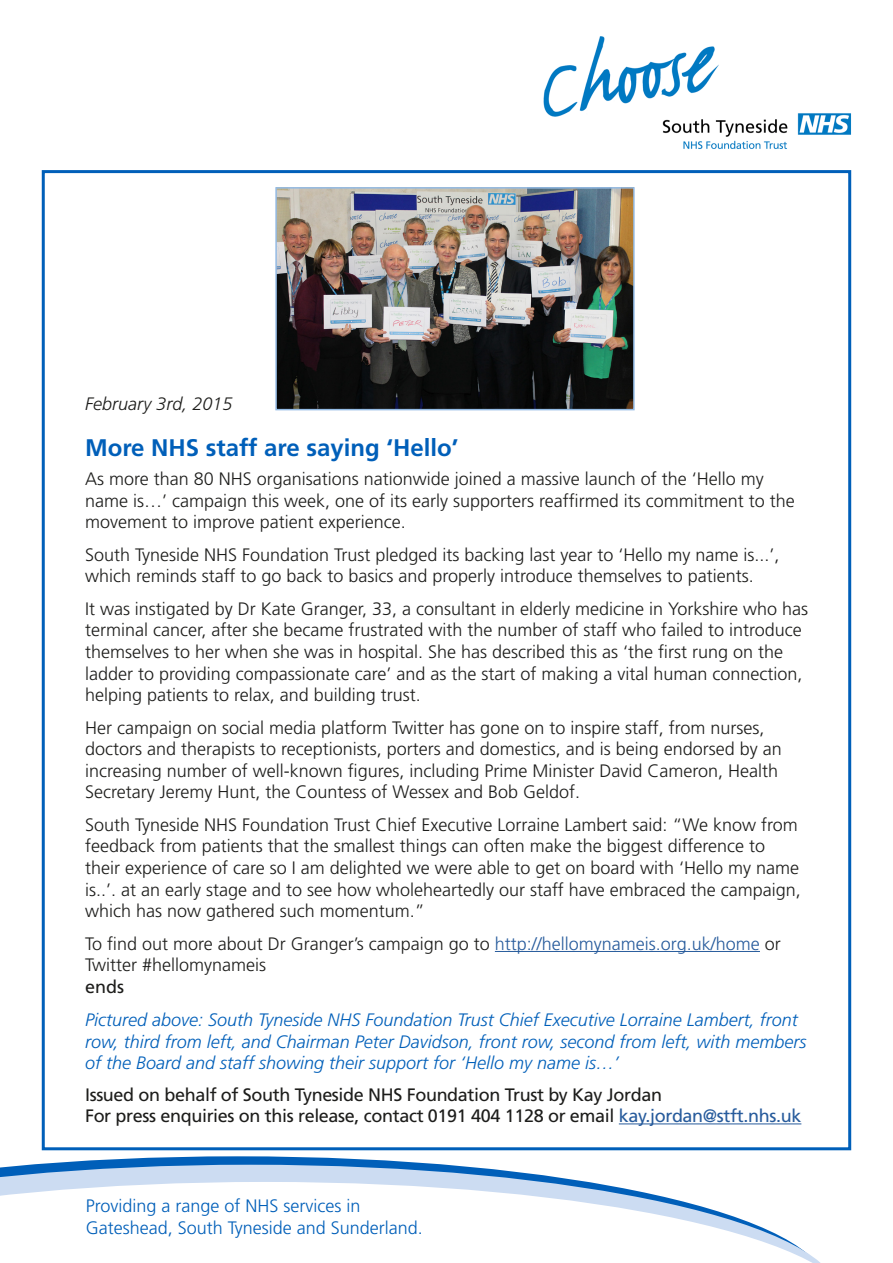
<style>
.page{position:relative;width:893px;height:1263px;background:#fff}
.page>*{position:absolute;margin:0;border:0;box-sizing:border-box;transform-origin:0 0}
.t1{font:700 24px "Frutiger";color:#005fb9}
.t2{font:300 18px/21.6px "Frutiger";color:#1d1d1b}
.t3{font:italic 300 18px/21.6px "Frutiger";color:#005fb9}
.t4{font:18px "Frutiger";letter-spacing:-.02em;color:#1d1d1b}
.t5{font:300 18px "Frutiger";color:#005fb9}
.t6{font:italic 300 18px "Frutiger";color:#1d1d1b}
.s1{color:#275b9c}
</style>
<div class="page">
<img style="left:543px;top:36px;width:309px;height:113px">
<div style="left:42px;top:170px;width:809px;height:980px;background:#fff;border:3px solid #005fb9"></div>
<hr style="left:495px;top:951px;width:265px;height:1px;background:#275b9c">
<img style="left:278px;top:190px;width:354px;height:217px">
<div style="left:275px;top:187px;width:360px;height:223px;border:2px solid #94bbe4"></div>
<hr style="left:619px;top:1123px;width:182px;height:1px;background:#275b9c">
<svg style="left:27px;top:1156px;width:421px;height:9px;fill:#005fb9"></svg>
<svg style="left:0;top:1165px;width:588px;height:17px;background:#a4c4e6"></svg>
<svg style="left:0;top:1182px;width:821px;height:81px"></svg>
<p class="t6" style="left:85px;top:393px;width:149px">February 3rd, 2015</p>
<p class="t1" style="left:85px;top:434px;width:375px">More NHS staff are saying ‘Hello’</p>
<p class="t2" style="left:85px;top:468px;width:711px">As more than 80 NHS organisations nationwide joined a massive launch of the ‘Hello my name is…’ campaign this week, one of its early supporters reaffirmed its commitment to the movement to improve patient experience.</p>
<p class="t2" style="left:85px;top:544px;width:696px">South Tyneside NHS Foundation Trust pledged its backing last year to ‘Hello my name is...’, which reminds staff to go back to basics and properly introduce themselves to patients.</p>
<p class="t2" style="left:85px;top:598px;width:724px">It was instigated by Dr Kate Granger, 33, a consultant in elderly medicine in Yorkshire who has terminal cancer, after she became frustrated with the number of staff who failed to introduce themselves to her when she was in hospital. She has described this as ‘the first rung on the ladder to providing compassionate care’ and as the start of making a vital human connection, helping patients to relax, and building trust.</p>
<p class="t2" style="left:85px;top:716px;width:698px">Her campaign on social media platform Twitter has gone on to inspire staff, from nurses, doctors and therapists to receptionists, porters and domestics, and is being endorsed by an increasing number of well-known figures, including Prime Minister David Cameron, Health Secretary Jeremy Hunt, the Countess of Wessex and Bob Geldof.</p>
<p class="t2" style="left:85px;top:814px;width:717px">South Tyneside NHS Foundation Trust Chief Executive Lorraine Lambert said: “We know from feedback from patients that the smallest things can often make the biggest difference to their experience of care so I am delighted we were able to get on board with ‘Hello my name is..’. at an early stage and to see how wholeheartedly our staff have embraced the campaign, which has now gathered such momentum.”</p>
<p class="t2" style="left:85px;top:932px;width:697px">To find out more about Dr Granger’s campaign go to <span class="s1">http://hellomynameis.org.uk/home</span> or<br>Twitter #hellomynameis</p>
<p class="t4" style="left:85px;top:976px;width:41px">ends</p>
<p class="t3" style="left:85px;top:1009px;width:723px">Pictured above: South Tyneside NHS Foundation Trust Chief Executive Lorraine Lambert, front row, third from left, and Chairman Peter Davidson, front row, second from left, with members of the Board and staff showing their support for ‘Hello my name is…’</p>
<p class="t4" style="left:85px;top:1084px;width:578px">Issued on behalf of South Tyneside NHS Foundation Trust by Kay Jordan</p>
<p class="t4" style="left:85px;top:1105px;width:718px">For press enquiries on this release, contact 0191 404 1128 or email <span class="s1">kay.jordan@stft.nhs.uk</span></p>
<p class="t5" style="left:86px;top:1196px;width:276px">Providing a range of NHS services in</p>
<p class="t5" style="left:86px;top:1217px;width:339px">Gateshead, South Tyneside and Sunderland.</p>
</div>
